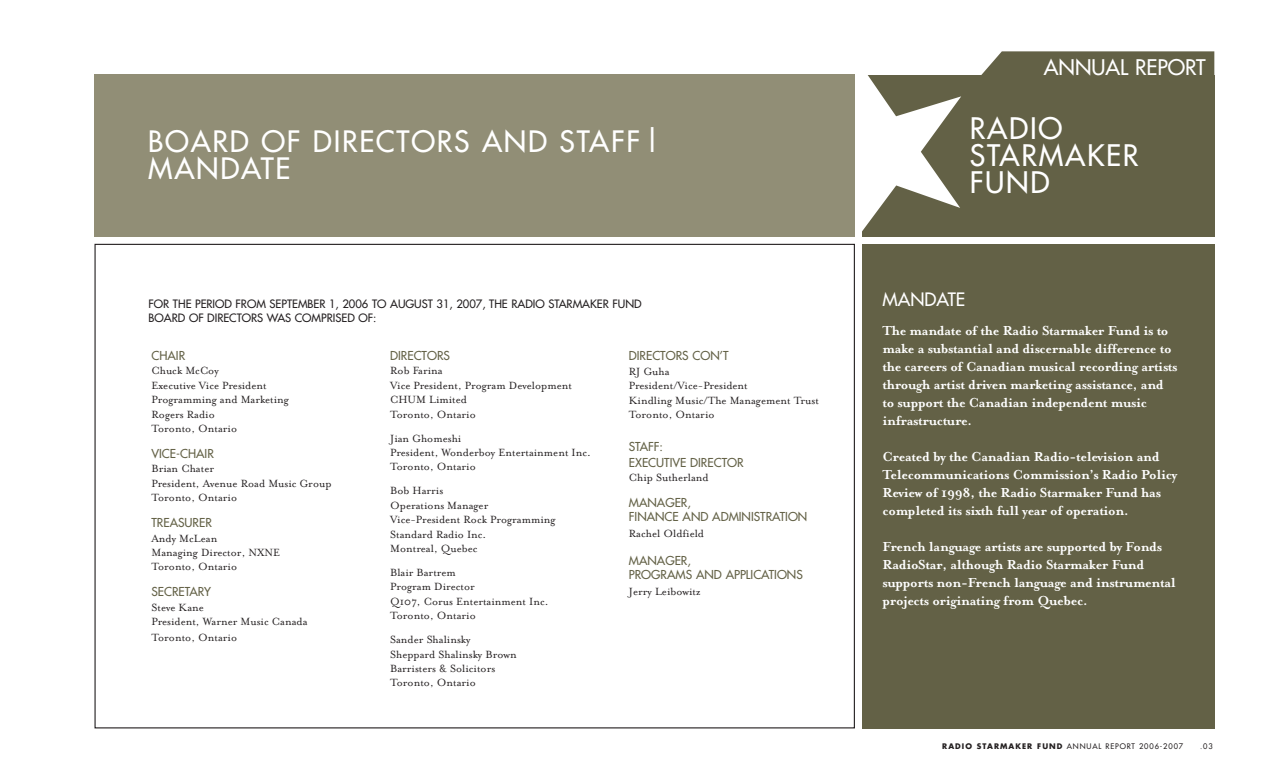
<style>
.page{position:relative;width:1269px;height:783px;background:#fff}
.page>*{position:absolute;margin:0;border:0;box-sizing:border-box;transform-origin:0 0}
.t1{font:28.95px/27.3px "Futura";letter-spacing:.06em;color:#fff}
.t2{font:28.8px/27.2px "Futura";letter-spacing:.06em;color:#fff}
.t3{font:21px "Futura";color:#fff}
.t4{font:18px "Futura";color:#fff}
.t5{font:700 15px/18px "Mrs Eaves";letter-spacing:-.02em;color:#fff}
.t6{font:12px/14.4px "Mrs Eaves Roman";color:#231f20}
.t7{font:12px/13.5px "Futura";color:#636146}
.t8{font:11.25px/14.2px "Futura";color:#231f20}
.t9{font:7.5px "Futura";letter-spacing:.115em;color:#231f20}
.s1{font-weight:700}
</style>
<div class="page">
<div style="left:862px;top:75px;width:352px;height:653px;background:#636146"></div>
<div style="left:992px;top:51px;width:222px;height:24px;background:#636146"></div>
<div style="left:94px;top:75px;width:761px;height:162px;background:#918e76"></div>
<div style="left:862px;top:237px;width:352px;height:7px;background:#fff"></div>
<svg style="left:774px;top:63px;width:218px;height:187px"></svg>
<h2 class="t2" style="left:148px;top:130px;width:514px">BOARD OF DIRECTORS AND STAFF|<br>MANDATE</h2>
<p class="t8" style="left:149px;top:297px;width:495px">FOR THE PERIOD FROM SEPTEMBER 1, 2006 TO AUGUST 31, 2007, THE RADIO STARMAKER FUND<br>BOARD OF DIRECTORS WAS COMPRISED OF:</p>
<p class="t7" style="left:152px;top:350px;width:35px">CHAIR</p>
<p class="t6" style="left:152px;top:363px;width:139px">Chuck McCoy<br>Executive Vice President<br>Programming and Marketing<br>Rogers Radio<br>Toronto, Ontario</p>
<p class="t7" style="left:152px;top:448px;width:64px">VICE-CHAIR</p>
<p class="t6" style="left:152px;top:461px;width:182px">Brian Chater<br>President, Avenue Road Music Group<br>Toronto, Ontario</p>
<p class="t7" style="left:152px;top:517px;width:62px">TREASURER</p>
<p class="t6" style="left:152px;top:530px;width:130px">Andy McLean<br>Managing Director, NXNE<br>Toronto, Ontario</p>
<p class="t7" style="left:152px;top:586px;width:61px">SECRETARY</p>
<p class="t6" style="left:152px;top:599px;width:158px">Steve Kane<br>President, Warner Music Canada</p>
<p class="t6" style="left:152px;top:630px;width:87px">Toronto, Ontario</p>
<p class="t7" style="left:629px;top:350px;width:101px">DIRECTORS CON’T</p>
<p class="t6" style="left:629px;top:363px;width:192px">RJ Guha<br>President/Vice-President<br>Kindling Music/The Management Trust<br>Toronto, Ontario</p>
<p class="t7" style="left:629px;top:439px;width:116px;line-height:16.4px">STAFF:<br>EXECUTIVE DIRECTOR</p>
<p class="t6" style="left:629px;top:470px;width:81px">Chip Sutherland</p>
<p class="t7" style="left:629px;top:497px;width:180px">MANAGER,<br>FINANCE AND ADMINISTRATION</p>
<p class="t6" style="left:629px;top:526px;width:77px">Rachel Oldfield</p>
<p class="t7" style="left:629px;top:555px;width:175px">MANAGER,<br>PROGRAMS AND APPLICATIONS</p>
<p class="t6" style="left:629px;top:584px;width:73px">Jerry Leibowitz</p>
<p class="t7" style="left:390px;top:350px;width:61px">DIRECTORS</p>
<p class="t6" style="left:390px;top:363px;width:183px">Rob Farina<br>Vice President, Program Development<br>CHUM Limited<br>Toronto, Ontario</p>
<p class="t6" style="left:390px;top:430px;width:202px">Jian Ghomeshi<br>President, Wonderboy Entertainment Inc.<br>Toronto, Ontario</p>
<p class="t6" style="left:390px;top:483px;width:167px">Bob Harris<br>Operations Manager<br>Vice-President Rock Programming<br>Standard Radio Inc.<br>Montreal, Quebec</p>
<p class="t6" style="left:390px;top:565px;width:160px">Blair Bartrem<br>Program Director<br>Q107, Corus Entertainment Inc.<br>Toronto, Ontario</p>
<p class="t6" style="left:390px;top:632px;width:128px">Sander Shalinsky<br>Sheppard Shalinsky Brown<br>Barristers &amp; Solicitors<br>Toronto, Ontario</p>
<h3 class="t3" style="left:1044px;top:57px;width:163px">ANNUAL REPORT</h3>
<h1 class="t1" style="left:970px;top:116px;width:170px">RADIO<br>STARMAKER<br>FUND</h1>
<h3 class="t4" style="left:882px;top:291px;width:84px">MANDATE</h3>
<p class="t5" style="left:882px;top:321px;width:297px">The mandate of the Radio Starmaker Fund is to make a substantial and discernable difference to the careers of Canadian musical recording artists through artist driven marketing assistance, and to support the Canadian independent music infrastructure.</p>
<p class="t5" style="left:882px;top:447px;width:296px">Created by the Canadian Radio-television and Telecommunications Commission’s Radio Policy Review of 1998, the Radio Starmaker Fund has completed its sixth full year of operation.</p>
<p class="t5" style="left:882px;top:537px;width:295px">French language artists are supported by Fonds RadioStar, although Radio Starmaker Fund supports non-French language and instrumental projects originating from Quebec.</p>
<p class="t9" style="left:942px;top:743px;width:242px"><span class="s1">RADIO STARMAKER FUND</span> ANNUAL REPORT 2006-2007</p>
<p class="t9" style="left:1200px;top:743px;width:14px">.03</p>
</div>
